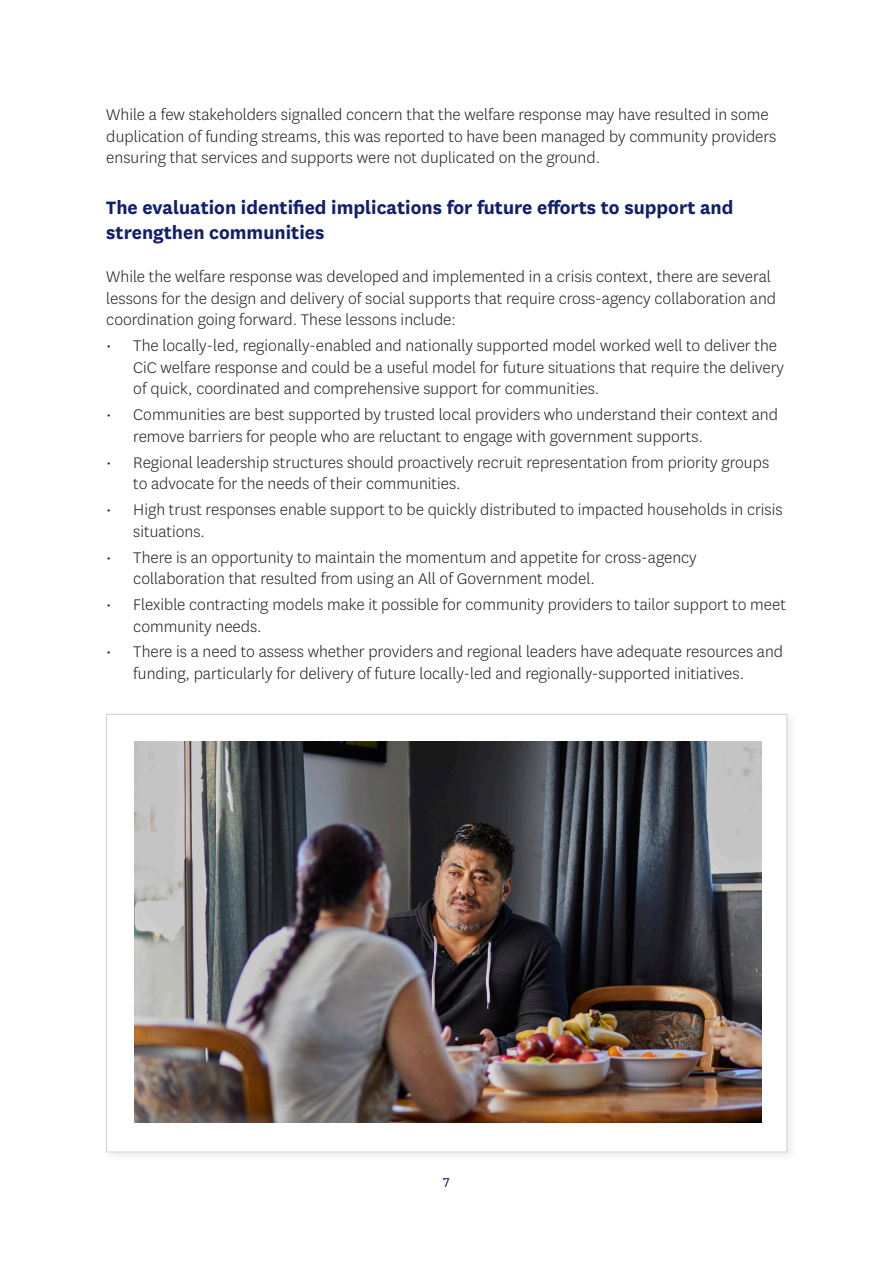
<style>
.page{position:relative;width:893px;height:1263px;background:#fff}
.page>*{position:absolute;margin:0;border:0;box-sizing:border-box;transform-origin:0 0}
.Body_copy_sub_header_1{font:700 21px/25.2px "National";color:#121f6b}
.Body_copy{font:300 18px/21.6px "National";color:#231f20}
.t1{font:15px "National";color:#121f6b}
</style>
<div class="page">
<div style="left:101px;top:709px;width:697px;height:454px;background:#231f20;opacity:.1"></div>
<div style="left:106px;top:714px;width:681px;height:438px;background:#fff;border:1px solid #d1d2d4"></div>
<img style="left:134px;top:741px;width:627px;height:381px">
<p class="Body_copy" style="left:106px;top:103px;width:672px">While a few stakeholders signalled concern that the welfare response may have resulted in some duplication of funding streams, this was reported to have been managed by community providers ensuring that services and supports were not duplicated on the ground.</p>
<p class="Body_copy_sub_header_1" style="left:106px;top:193px;width:629px">The evaluation identified implications for future efforts to support and strengthen communities</p>
<p class="Body_copy" style="left:106px;top:265px;width:671px">While the welfare response was developed and implemented in a crisis context, there are several lessons for the design and delivery of social supports that require cross-agency collaboration and coordination going forward. These lessons include:</p>
<p class="Body_copy" style="left:133px;top:334px;width:652px;text-indent:-27px">• The locally-led, regionally-enabled and nationally supported model worked well to deliver the<br>CiC welfare response and could be a useful model for future situations that require the delivery of quick, coordinated and comprehensive support for communities.</p>
<p class="Body_copy" style="left:133px;top:403px;width:646px;text-indent:-27px">• Communities are best supported by trusted local providers who understand their context and remove barriers for people who are reluctant to engage with government supports.</p>
<p class="Body_copy" style="left:133px;top:451px;width:637px;text-indent:-27px">• Regional leadership structures should proactively recruit representation from priority groups to advocate for the needs of their communities.</p>
<p class="Body_copy" style="left:133px;top:498px;width:651px;text-indent:-27px">• High trust responses enable support to be quickly distributed to impacted households in crisis situations.</p>
<p class="Body_copy" style="left:133px;top:546px;width:565px;text-indent:-27px">• There is an opportunity to maintain the momentum and appetite for cross-agency collaboration that resulted from using an All of Government model.</p>
<p class="Body_copy" style="left:133px;top:593px;width:654px;text-indent:-27px">• Flexible contracting models make it possible for community providers to tailor support to meet community needs.</p>
<p class="Body_copy" style="left:133px;top:641px;width:651px;text-indent:-27px">• There is a need to assess whether providers and regional leaders have adequate resources and funding, particularly for delivery of future locally-led and regionally-supported initiatives.</p>
<p class="t1" style="left:442px;top:1173px;width:10px">7</p>
</div>
